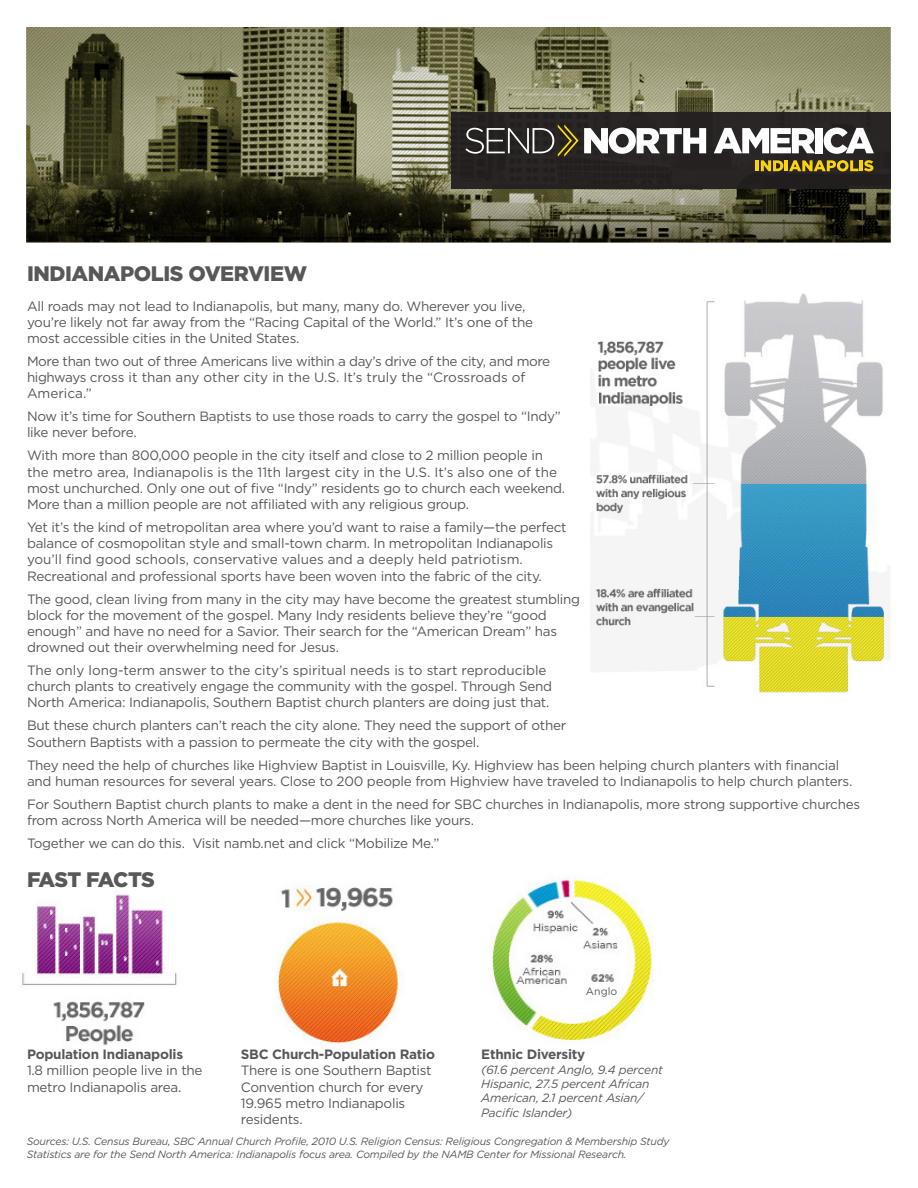
<style>
.page{position:relative;width:918px;height:1188px;background:#fff}
.page>*{position:absolute;margin:0;border:0;box-sizing:border-box;transform-origin:0 0}
.HEADER_1{font:900 21px "Gotham";letter-spacing:-.02em;color:#57585a}
.HEADER_1-2{font:900 21px "Gotham";letter-spacing:-.04em;color:#57585a}
.Body_2{font:13.5px/16.2px "Gotham";letter-spacing:-.02em;color:#57585a}
.Body_1{font:13.5px/16.2px "Gotham";letter-spacing:-.02em;color:#57585a}
.Header_2{font:700 13.5px "Gotham";letter-spacing:-.02em;color:#57585a}
.Ethnic_Diversity{font:italic 12px/14.4px "Gotham";letter-spacing:-.02em;color:#57585a}
.Body_1-2{font:italic 10.5px "Gotham";letter-spacing:-.02em;color:#57585a}
.Body_1-3{font:10.5px "Gotham";color:#57585a}
</style>
<div class="page">
<img style="left:22px;top:877px;width:631px;height:169px">
<img style="left:27px;top:27px;width:864px;height:216px">
<div style="left:451px;top:112px;width:440px;height:76px;background:#231f20"></div>
<svg style="left:465px;top:124px;width:241px;height:33px"></svg>
<svg style="left:714px;top:128px;width:101px;height:25px"></svg>
<div style="left:816px;top:128px;width:7px;height:25px;background:#fff"></div>
<svg style="left:824px;top:128px;width:50px;height:26px"></svg>
<svg style="left:756px;top:160px;width:117px;height:11px"></svg>
<img style="left:590px;top:293px;width:300px;height:401px">
<div style="left:583px;top:985px;width:37px;height:12px;background:#fff"></div>
<p class="HEADER_1" style="left:27px;top:261px;width:282px">INDIANAPOLIS OVERVIEW</p>
<p class="Body_2" style="left:27px;top:298px;width:508px">All roads may not lead to Indianapolis, but many, many do. Wherever you live, you’re likely not far away from the “Racing Capital of the World.” It’s one of the most accessible cities in the United States.</p>
<p class="Body_2" style="left:27px;top:353px;width:525px">More than two out of three Americans live within a day’s drive of the city, and more highways cross it than any other city in the U.S. It’s truly the “Crossroads of<br>America.”</p>
<p class="Body_2" style="left:27px;top:408px;width:535px">Now it’s time for Southern Baptists to use those roads to carry the gospel to “Indy” like never before.</p>
<p class="Body_2" style="left:27px;top:447px;width:540px">With more than 800,000 people in the city itself and close to 2 million people in the metro area, Indianapolis is the 11th largest city in the U.S. It’s also one of the most unchurched. Only one out of five “Indy” residents go to church each weekend.<br>More than a million people are not affiliated with any religious group.</p>
<p class="Body_2" style="left:27px;top:519px;width:541px">Yet it’s the kind of metropolitan area where you’d want to raise a family—the perfect balance of cosmopolitan style and small-town charm. In metropolitan Indianapolis you’ll find good schools, conservative values and a deeply held patriotism.<br>Recreational and professional sports have been woven into the fabric of the city.</p>
<p class="Body_2" style="left:27px;top:591px;width:555px">The good, clean living from many in the city may have become the greatest stumbling block for the movement of the gospel. Many Indy residents believe they’re “good enough” and have no need for a Savior. Their search for the “American Dream” has drowned out their overwhelming need for Jesus.</p>
<p class="Body_2" style="left:27px;top:662px;width:527px">The only long-term answer to the city’s spiritual needs is to start reproducible church plants to creatively engage the community with the gospel. Through Send<br>North America: Indianapolis, Southern Baptist church planters are doing just that.</p>
<p class="Body_2" style="left:27px;top:717px;width:541px">But these church planters can’t reach the city alone. They need the support of other<br>Southern Baptists with a passion to permeate the city with the gospel.</p>
<p class="Body_2" style="left:27px;top:757px;width:827px">They need the help of churches like Highview Baptist in Louisville, Ky. Highview has been helping church planters with financial and human resources for several years. Close to 200 people from Highview have traveled to Indianapolis to help church planters.</p>
<p class="Body_2" style="left:27px;top:796px;width:835px">For Southern Baptist church plants to make a dent in the need for SBC churches in Indianapolis, more strong supportive churches from across North America will be needed—more churches like yours.</p>
<p class="Body_2" style="left:27px;top:835px;width:414px">Together we can do this. Visit namb.net and click “Mobilize Me.”</p>
<p class="HEADER_1-2" style="left:27px;top:866px;width:129px">FAST FACTS</p>
<p class="Body_1-3" style="left:586px;top:985px;width:33px">Anglo</p>
<p class="Header_2" style="left:481px;top:1046px;width:106px">Ethnic Diversity</p>
<p class="Ethnic_Diversity" style="left:481px;top:1062px;width:183px">(61.6 percent Anglo, 9.4 percent<br>Hispanic, 27.5 percent African<br>American, 2.1 percent Asian/<br>Pacific Islander)</p>
<p class="Body_1-2" style="left:27px;top:1135px;width:644px">Sources: U.S. Census Bureau, SBC Annual Church Profile, 2010 U.S. Religion Census: Religious Congregation &amp; Membership Study</p>
<p class="Body_1-2" style="left:27px;top:1148px;width:601px">Statistics are for the Send North America: Indianapolis focus area. Compiled by the NAMB Center for Missional Research.</p>
<p class="Header_2" style="left:27px;top:1046px;width:158px">Population Indianapolis</p>
<p class="Body_1" style="left:27px;top:1062px;width:177px">1.8 million people live in the</p>
<p class="Body_1" style="left:27px;top:1079px;width:156px">metro Indianapolis area.</p>
<p class="Header_2" style="left:241px;top:1046px;width:196px">SBC Church-Population Ratio</p>
<p class="Body_1" style="left:241px;top:1062px;width:192px">There is one Southern Baptist<br>Convention church for every<br>19.965 metro Indianapolis residents.</p>
</div>
